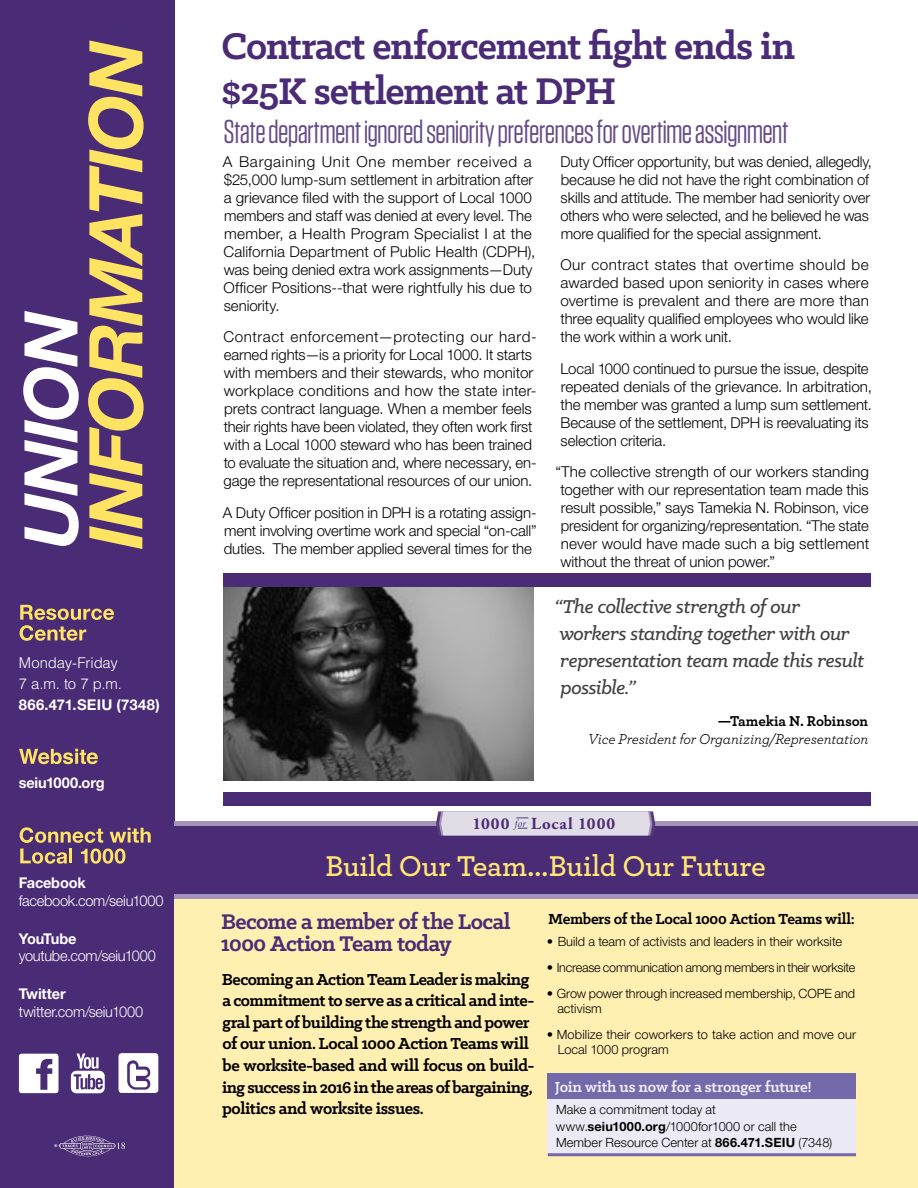
<style>
.page{position:relative;width:918px;height:1188px;background:#fff}
.page>*{position:absolute;margin:0;border:0;box-sizing:border-box;transform-origin:0 0}
.t1{font:700 42px/45px "Klinic Slab";letter-spacing:-.03em;color:#4a2b75}
.t2{font:33px "Tungsten";letter-spacing:-.025em;color:#654b87}
.t3{font:600 30px "Archer";letter-spacing:-.005em;color:#ffe675}
.t4{font:700 24px/21.6px "Klinic Slab";letter-spacing:-.025em;color:#4a2b75}
.t5{font:italic 500 21px/27px "Klinic Slab";letter-spacing:-.02em;color:#414042}
.t6{font:700 18px/21.6px "Klinic Slab";letter-spacing:-.025em;color:#000}
.t7{font:700 16.8px "Adobe Garamond Pro";letter-spacing:.065em;color:#4a2b75}
.t8{font:700 16.5px "Klinic Slab";letter-spacing:-.015em;color:#000}
.t9{font:700 16.5px "Klinic Slab";letter-spacing:-.015em;color:#ecebf5}
.t10{font:300 15px/18px "Helvetica Neue LT Std";letter-spacing:-.005em;color:#000}
.t11{font:italic 15px "Archer";letter-spacing:-.01em;color:#000}
.t12{font:700 15px "Archer";letter-spacing:-.01em;color:#000}
.t13{font:300 14.85px "Helvetica Neue LT Std";letter-spacing:-.02em;color:#fff}
.t14{font:700 14.85px "Helvetica Neue LT Std";letter-spacing:-.01em;color:#fff}
.t15{font:300 14.85px/20.9px "Helvetica";letter-spacing:-.01em;color:#fff}
.t16{font:700 14.85px "Helvetica Neue LT Std";letter-spacing:.015em;color:#fff}
.t17{font:700 14.85px "Helvetica Neue LT Std";letter-spacing:-.05em;color:#fff}
.t18{font:300 12.75px/15.3px "Helvetica Neue LT Std";color:#000}
.t19{font:300 12.75px "Helvetica Neue LT Std";letter-spacing:-.02em;color:#000}
.s1{font-family:"Minion Pro It Disp";font-weight:400;font-size:10.5px}
.s2{font-weight:700}
</style>
<div class="page">
<div style="left:0;top:0;width:175px;height:1188px;background:#4a2b75"></div>
<svg style="left:88px;top:40px;width:56px;height:509px"></svg>
<svg style="left:23px;top:311px;width:56px;height:235px"></svg>
<svg style="left:20px;top:605px;width:94px;height:36px"></svg>
<svg style="left:19px;top:749px;width:79px;height:15px"></svg>
<svg style="left:20px;top:827px;width:83px;height:16px"></svg>
<svg style="left:110px;top:828px;width:41px;height:15px"></svg>
<svg style="left:20px;top:849px;width:47px;height:15px"></svg>
<hr style="left:69px;top:849px;width:3px;height:14px;background:#ffe363">
<svg style="left:81px;top:849px;width:44px;height:15px"></svg>
<svg style="left:119px;top:1053px;width:39px;height:40px;background:#ddd8e5"></svg>
<svg style="left:71px;top:1054px;width:34px;height:39px"></svg>
<svg style="left:19px;top:1054px;width:40px;height:39px"></svg>
<svg style="left:54px;top:1135px;width:71px;height:22px"></svg>
<img style="left:223px;top:587px;width:311px;height:194px">
<div style="left:175px;top:889px;width:743px;height:299px;background:#ffefb1"></div>
<div style="left:175px;top:826px;width:743px;height:73px;background:#4a2b75"></div>
<hr style="left:175px;top:822px;width:743px;height:4px;background:#a393b6">
<div style="left:175px;top:894px;width:743px;height:5px;background:#a393b6"></div>
<svg style="left:436px;top:811px;width:219px;height:24px;background:#dad4e1"></svg>
<div style="left:548px;top:1073px;width:308px;height:26px;background:#746aaa"></div>
<div style="left:548px;top:1099px;width:308px;height:56px;background:#ecebf5"></div>
<hr style="left:548px;top:1153px;width:308px;height:3px;background:#746aaa">
<div style="left:223px;top:574px;width:648px;height:13px;background:#4a2b75"></div>
<div style="left:223px;top:792px;width:648px;height:14px;background:#4a2b75"></div>
<p class="t15" style="left:19px;top:651px;width:105px">Monday-Friday<br>7 a.m. to 7 p.m.</p>
<p class="t16" style="left:19px;top:695px;width:142px">866.471.SEIU (7348)</p>
<p class="t14" style="left:19px;top:774px;width:88px">seiu1000.org</p>
<p class="t14" style="left:19px;top:873px;width:68px">Facebook</p>
<p class="t13" style="left:19px;top:891px;width:146px">facebook.com/seiu1000</p>
<p class="t17" style="left:19px;top:929px;width:59px">YouTube</p>
<p class="t13" style="left:19px;top:947px;width:139px">youtube.com/seiu1000</p>
<p class="t14" style="left:19px;top:985px;width:48px">Twitter</p>
<p class="t13" style="left:19px;top:1003px;width:126px">twitter.com/seiu1000</p>
<h1 class="t1" style="left:222px;top:22px;width:575px">Contract enforcement fight ends in $25K settlement at DPH</h1>
<h2 class="t2" style="left:223px;top:115px;width:566px">State department ignored seniority preferences for overtime assignment</h2>
<p class="t10" style="left:223px;top:152px;width:314px">A Bargaining Unit One member received a $25,000 lump-sum settlement in arbitration after a grievance filed with the support of Local 1000 members and staff was denied at every level. The member, a Health Program Specialist I at the California Department of Public Health (CDPH), was being denied extra work assignments—Duty Officer Positions--that were rightfully his due to seniority.</p>
<p class="t10" style="left:224px;top:327px;width:315px">Contract enforcement—protecting our hard&shy;earned rights—is a priority for Local 1000. It starts with members and their stewards, who monitor workplace conditions and how the state inter&shy;prets contract language. When a member feels their rights have been violated, they often work first with a Local 1000 steward who has been trained to evaluate the situation and, where necessary, en&shy;gage the representational resources of our union.</p>
<p class="t10" style="left:223px;top:503px;width:315px;text-align:justify">A Duty Officer position in DPH is a rotating assign&shy;ment involving overtime work and special “on-call” duties. The member applied several times for the</p>
<p class="t10" style="left:560px;top:152px;width:313px">Duty Officer opportunity, but was denied, allegedly, because he did not have the right combination of skills and attitude. The member had seniority over others who were selected, and he believed he was more qualified for the special assignment.</p>
<p class="t10" style="left:560px;top:255px;width:310px;text-align:justify">Our contract states that overtime should be awarded based upon seniority in cases where overtime is prevalent and there are more than three equality qualified employees who would like the work within a work unit.</p>
<p class="t10" style="left:561px;top:359px;width:313px">Local 1000 continued to pursue the issue, despite repeated denials of the grievance. In arbitration, the member was granted a lump sum settlement.<br>Because of the settlement, DPH is reevaluating its selection criteria.</p>
<p class="t10" style="left:561px;top:462px;width:310px;text-align:justify;text-indent:-5px">“The collective strength of our workers standing together with our representation team made this result possible,” says Tamekia N. Robinson, vice president for organizing/representation. “The state never would have made such a big settlement without the threat of union power.”</p>
<h3 class="t5" style="left:554px;top:593px;width:311px">“The collective strength of our workers standing together with our representation team made this result possible.”</h3>
<p class="t12" style="left:718px;top:709px;width:151px">—Tamekia N. Robinson</p>
<p class="t11" style="left:588px;top:728px;width:282px">Vice President for Organizing/Representation</p>
<p class="t7" style="left:472px;top:814px;width:144px">1000 <span class="s1">for</span> Local 1000</p>
<h3 class="t3" style="left:325px;top:844px;width:442px">Build Our Team...Build Our Future</h3>
<h3 class="t4" style="left:221px;top:911px;width:291px">Become a member of the Local<br>1000 Action Team today</h3>
<p class="t6" style="left:222px;top:968px;width:314px">Becoming an Action Team Leader is making a commitment to serve as a critical and inte&shy;gral part of building the strength and power of our union. Local 1000 Action Teams will be worksite-based and will focus on build&shy;ing success in 2016 in the areas of bargaining, politics and worksite issues.</p>
<p class="t8" style="left:548px;top:908px;width:308px">Members of the Local 1000 Action Teams will:</p>
<p class="t18" style="left:547px;top:934px;width:297px">• Build a team of activists and leaders in their worksite</p>
<p class="t19" style="left:547px;top:960px;width:310px">• Increase communication among members in their worksite</p>
<p class="t18" style="left:557px;top:986px;width:299px;text-indent:-11px">• Grow power through increased membership, COPE and activism</p>
<p class="t18" style="left:558px;top:1027px;width:300px;text-indent:-11px">• Mobilize their coworkers to take action and move our<br>Local 1000 program</p>
<p class="t9" style="left:555px;top:1076px;width:258px">Join with us now for a stronger future!</p>
<p class="t18" style="left:556px;top:1101px;width:278px;line-height:16.5px">Make a commitment today at www.<span class="s2">seiu1000.org</span>/1000for1000 or call the<br>Member Resource Center at <span class="s2">866.471.SEIU</span> (7348)</p>
</div>
